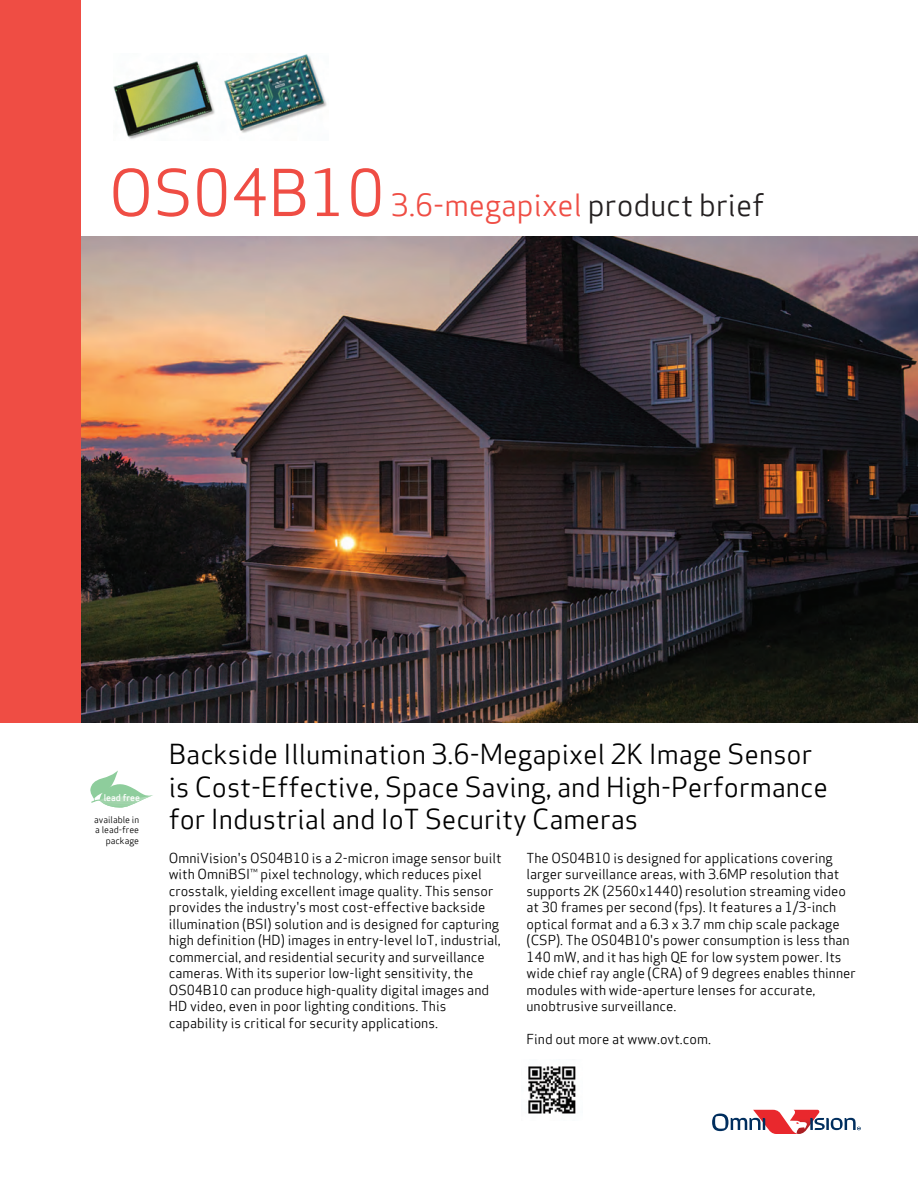
<style>
.page{position:relative;width:918px;height:1188px;background:#fff}
.page>*{position:absolute;margin:0;border:0;box-sizing:border-box;transform-origin:0 0}
.t1{font:30px "Apex Sans Book T";color:#ef4d44}
.t2{font:27px/32.2px "Apex Sans Book T";color:#000}
.t3{font:13.5px/16.5px "Apex Sans Book T";color:#000}
.t4{font:9.15px "Apex Sans Medium T";color:#fff}
.t5{font:9px/10.5px "Apex Sans Book T";color:#000;text-align:right}
.s1{font-size:63px}
.s2{color:#231f20}
</style>
<div class="page">
<img style="left:81px;top:236px;width:837px;height:486px">
<div style="left:0;top:0;width:81px;height:722px;background:#ef4d44"></div>
<svg style="left:90px;top:770px;width:63px;height:38px"></svg>
<svg style="left:712px;top:1110px;width:149px;height:24px"></svg>
<img style="left:528px;top:1066px;width:48px;height:48px">
<img style="left:113px;top:54px;width:214px;height:85px">
<h1 class="t1" style="left:109px;top:186px;width:657px"><span class="s1">OS04B10</span> 3.6-megapixel <span class="s2">product brief</span></h1>
<p class="t4" style="left:104px;top:792px;width:38px">lead free</p>
<p class="t5" style="left:94px;top:814px;width:46px">available in a lead-free package</p>
<h2 class="t2" style="left:169px;top:738px;width:661px">Backside Illumination 3.6-Megapixel 2K Image Sensor is Cost-Effective, Space Saving, and High-Performance for Industrial and IoT Security Cameras</h2>
<p class="t3" style="left:169px;top:850px;width:334px">OmniVision's OS04B10 is a 2-micron image sensor built with OmniBSI™ pixel technology, which reduces pixel crosstalk, yielding excellent image quality. This sensor provides the industry's most cost-effective backside illumination (BSI) solution and is designed for capturing high definition (HD) images in entry-level IoT, industrial, commercial, and residential security and surveillance cameras. With its superior low-light sensitivity, the OS04B10 can produce high-quality digital images and HD video, even in poor lighting conditions. This capability is critical for security applications.</p>
<p class="t3" style="left:526px;top:850px;width:331px">The OS04B10 is designed for applications covering larger surveillance areas, with 3.6MP resolution that supports 2K (2560x1440) resolution streaming video at 30 frames per second (fps). It features a 1/3-inch optical format and a 6.3 x 3.7 mm chip scale package (CSP). The OS04B10's power consumption is less than 140 mW, and it has high QE for low system power. Its wide chief ray angle (CRA) of 9 degrees enables thinner modules with wide-aperture lenses for accurate, unobtrusive surveillance.</p>
<p class="t3" style="left:526px;top:1031px;width:186px">Find out more at www.ovt.com.</p>
</div>
